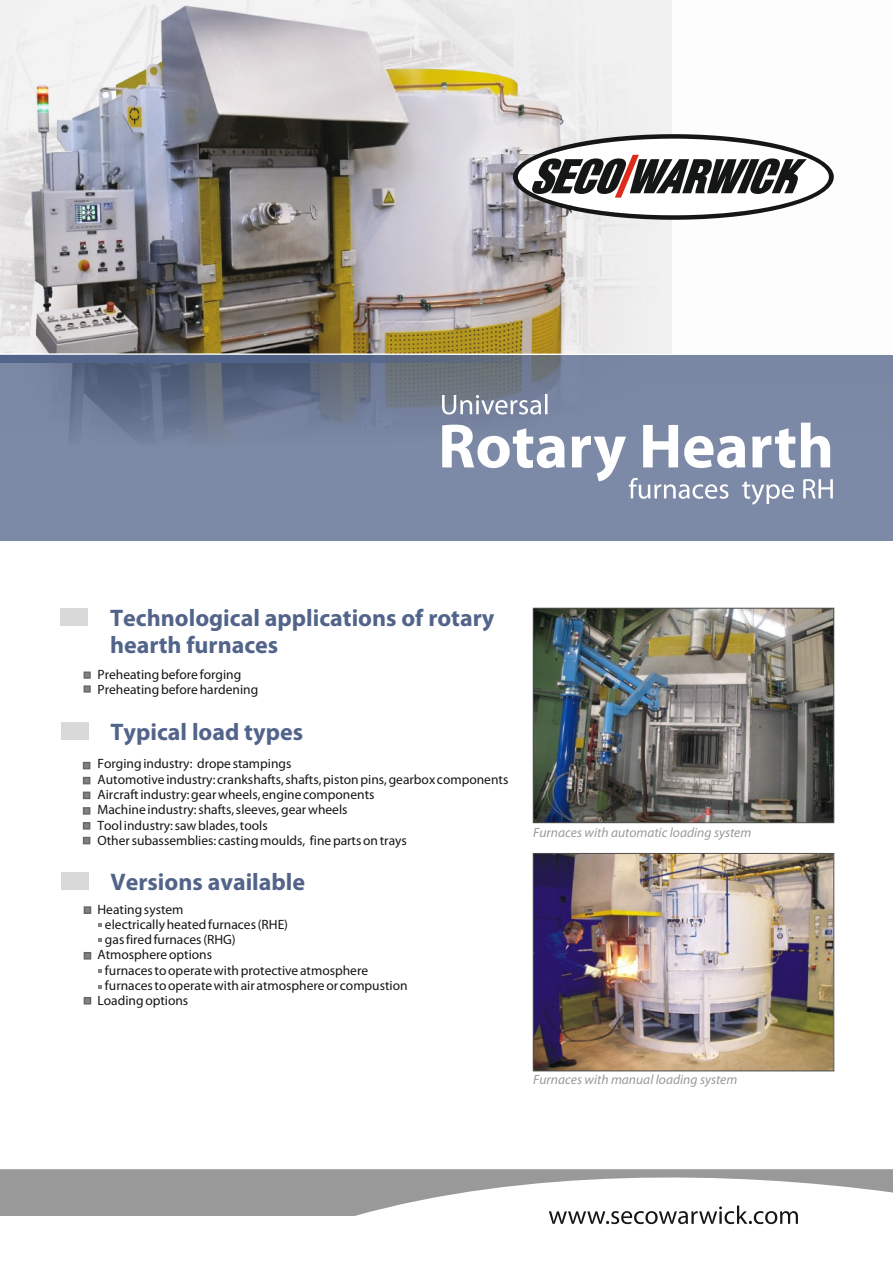
<style>
.page{position:relative;width:893px;height:1263px;background:#fff}
.page>*{position:absolute;margin:0;border:0;box-sizing:border-box;transform-origin:0 0}
.t1{font:700 24px/27.6px "Myriad Pro";color:#52648a}
.t2{font:13.5px/15.3px "Myriad Pro";color:#151616}
.t3{font:italic 13.5px "Myriad Pro";color:#999}
</style>
<div class="page">
<img style="left:0;top:0;width:672px;height:354px">
<div style="left:0;top:354px;width:893px;height:187px;background:#52648a;opacity:.75"></div>
<svg style="left:442px;top:394px;width:105px;height:20px"></svg>
<svg style="left:442px;top:423px;width:391px;height:82px"></svg>
<svg style="left:0;top:355px;width:893px;height:8px;background:#637190"></svg>
<hr style="left:0;top:354px;width:893px;height:1px;background:#fff">
<svg style="left:83px;top:671px;width:8px;height:8px"></svg>
<svg style="left:82px;top:776px;width:9px;height:9px"></svg>
<svg style="left:82px;top:761px;width:9px;height:9px"></svg>
<svg style="left:83px;top:906px;width:9px;height:8px"></svg>
<svg style="left:82px;top:807px;width:9px;height:8px"></svg>
<svg style="left:82px;top:822px;width:9px;height:8px"></svg>
<svg style="left:83px;top:952px;width:9px;height:8px"></svg>
<svg style="left:83px;top:685px;width:8px;height:8px"></svg>
<svg style="left:82px;top:791px;width:9px;height:9px"></svg>
<svg style="left:82px;top:836px;width:9px;height:9px"></svg>
<svg style="left:83px;top:997px;width:9px;height:8px"></svg>
<div style="left:60px;top:608px;width:28px;height:18px;background:#d9d9da"></div>
<div style="left:61px;top:722px;width:27px;height:18px;background:#d9d9da"></div>
<div style="left:61px;top:872px;width:27px;height:17px;background:#d9d9da"></div>
<svg style="left:98px;top:923px;width:4px;height:4px"></svg>
<svg style="left:98px;top:969px;width:4px;height:4px"></svg>
<svg style="left:98px;top:938px;width:4px;height:4px"></svg>
<svg style="left:98px;top:985px;width:4px;height:4px"></svg>
<img style="left:535px;top:610px;width:297px;height:211px">
<img style="left:535px;top:855px;width:297px;height:214px">
<div style="left:533px;top:608px;width:301px;height:215px;border:1px solid #4e4e4d"></div>
<div style="left:533px;top:853px;width:301px;height:218px;border:1px solid #4e4e4d"></div>
<svg style="left:0;top:1169px;width:893px;height:55px"></svg>
<svg style="left:513px;top:134px;width:321px;height:86px"></svg>
<h1 class="t1" style="left:110px;top:606px;width:386px">Technological applications of rotary hearth furnaces</h1>
<p class="t2" style="left:98px;top:668px;width:162px">Preheating before forging<br>Preheating before hardening</p>
<h1 class="t1" style="left:110px;top:720px;width:194px">Typical load types</h1>
<p class="t2" style="left:98px;top:757px;width:412px">Forging industry: drope stampings<br>Automotive industry: crankshafts, shafts, piston pins, gearbox components Aircraft industry: gear wheels, engine components<br>Machine industry: shafts, sleeves, gear wheels<br>Tool industry: saw blades, tools<br>Other subassemblies: casting moulds, fine parts on trays</p>
<h1 class="t1" style="left:110px;top:870px;width:196px">Versions available</h1>
<p class="t2" style="left:98px;top:902px;width:87px">Heating system</p>
<p class="t2" style="left:105px;top:918px;width:185px">electrically heated furnaces(RHE)</p>
<p class="t2" style="left:105px;top:933px;width:132px">gas fired furnaces(RHG)</p>
<p class="t2" style="left:98px;top:948px;width:116px">Atmosphere options</p>
<p class="t2" style="left:105px;top:964px;width:265px">furnaces to operate with protective atmosphere</p>
<p class="t2" style="left:105px;top:979px;width:304px">furnaces to operate with air atmosphereor compustion</p>
<p class="t2" style="left:98px;top:994px;width:92px">Loading options</p>
<p class="t3" style="left:533px;top:826px;width:220px">Furnaces with automatic loading system</p>
<p class="t3" style="left:533px;top:1074px;width:206px">Furnaces with manual loading system</p>
</div>
